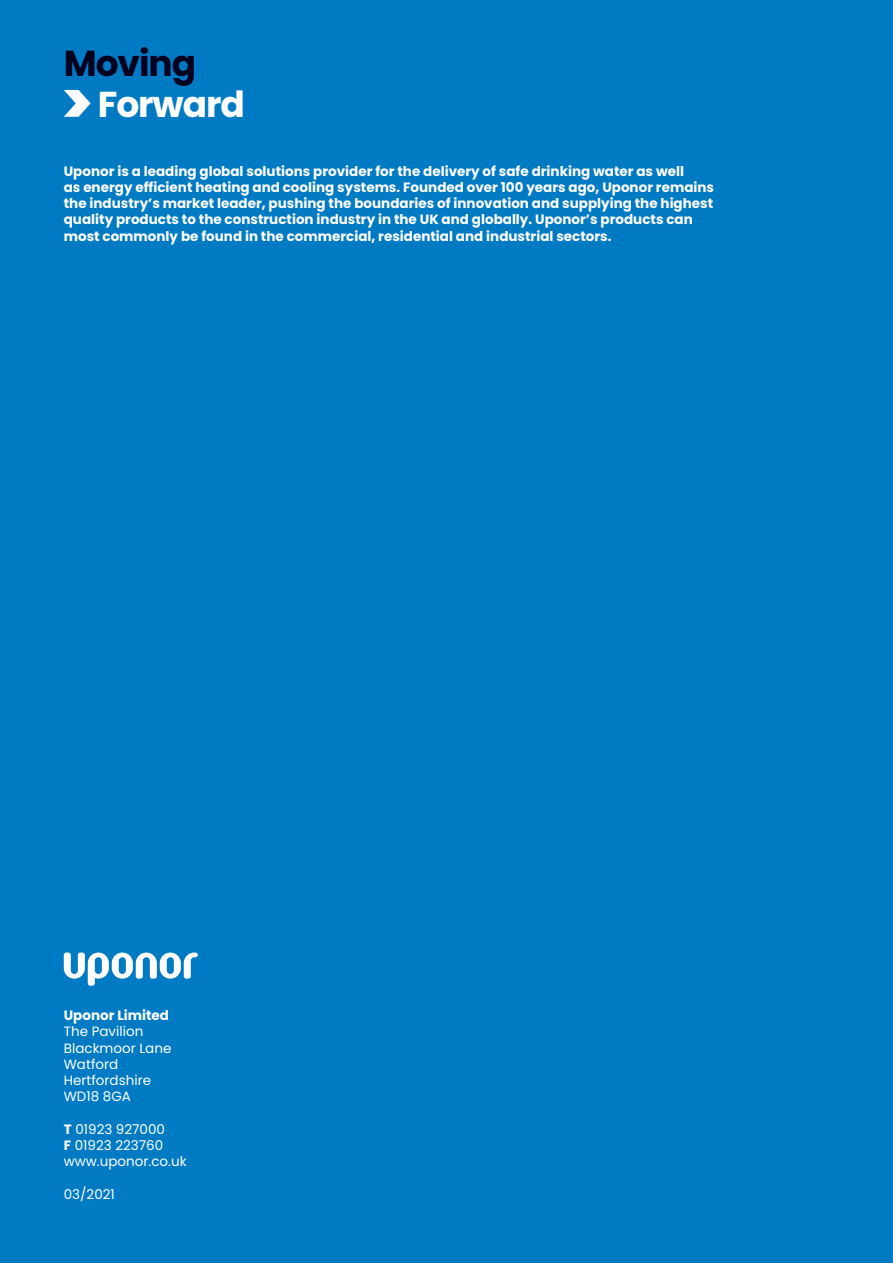
<style>
.page{position:relative;width:893px;height:1263px;background:#007bc3}
.page>*{position:absolute;margin:0;border:0;box-sizing:border-box;transform-origin:0 0}
.t1{font:700 36px "Poppins";letter-spacing:-.03em;color:#fff}
.t2{font:700 36px "Poppins";letter-spacing:-.03em;color:#00011e}
.t3{font:700 13.5px/16.2px "Poppins";color:#fff}
.t4{font:13.5px/16.2px "Poppins";color:#fff}
.s1{font-weight:700}
</style>
<div class="page">
<svg style="left:64px;top:90px;width:27px;height:27px"></svg>
<svg style="left:64px;top:952px;width:134px;height:34px"></svg>
<h1 class="t2" style="left:64px;top:43px;width:134px">Moving</h1>
<h1 class="t1" style="left:98px;top:83px;width:149px">Forward</h1>
<p class="t3" style="left:64px;top:163px;width:652px">Uponor is a leading global solutions provider for the delivery of safe drinking water as well<br>as energy efficient heating and cooling systems. Founded over 100 years ago, Uponor remains the industry’s market leader, pushing the boundaries of innovation and supplying the highest quality products to the construction industry in the UK and globally. Uponor’s products can most commonly be found in the commercial, residential and industrial sectors.</p>
<p class="t3" style="left:64px;top:1007px;width:107px">Uponor Limited</p>
<p class="t4" style="left:64px;top:1023px;width:109px">The Pavilion<br>Blackmoor Lane<br>Watford<br>Hertfordshire<br>WD18 8GA</p>
<p class="t4" style="left:64px;top:1121px;width:124px"><span class="s1">T</span> 01923 927000<br><span class="s1">F</span> 01923 223760 www.uponor.co.uk</p>
<p class="t4" style="left:64px;top:1186px;width:53px">03/2021</p>
</div>
